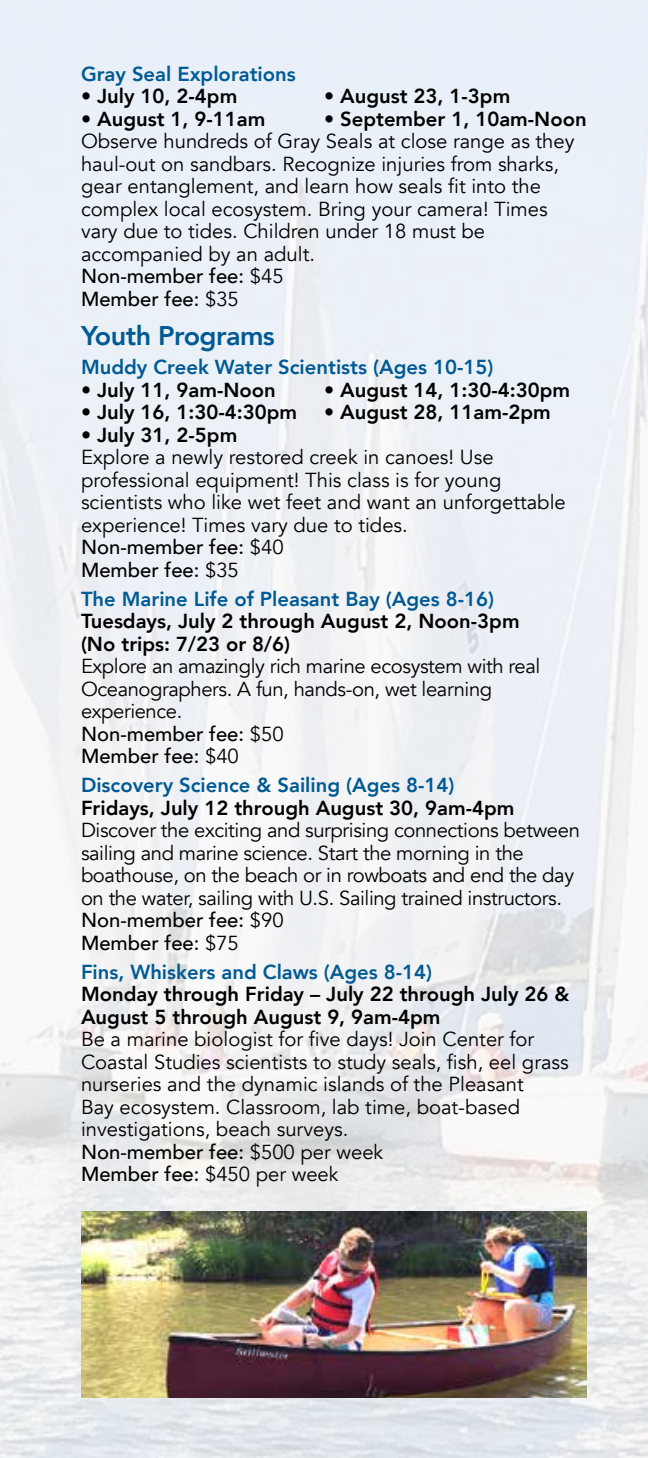
<style>
.page{position:relative;width:648px;height:1458px;background:#fff}
.page>*{position:absolute;margin:0;border:0;box-sizing:border-box;transform-origin:0 0}
.t1{font:800 27px "Avenir";letter-spacing:-.02em;color:#005a93}
.t2{font:20.25px/22.5px "Avenir";color:#000}
.t3{font:20.25px/22.5px "Avenir";letter-spacing:-.02em;color:#000}
.t4{font:800 20.25px/22.5px "Avenir";color:#000}
.t5{font:800 20.25px "Avenir";color:#005a93}
.s1{font-weight:500}
</style>
<div class="page">
<img style="left:0;top:0;width:648px;height:1458px">
<img style="left:81px;top:1212px;width:506px;height:185px">
<p class="t5" style="left:81px;top:58px;width:216px">Gray Seal Explorations</p>
<p class="t4" style="left:81px;top:85px;width:158px">• July 10, 2-4pm</p>
<p class="t4" style="left:324px;top:85px;width:188px">• August 23, 1-3pm</p>
<p class="t4" style="left:81px;top:108px;width:186px">• August 1, 9-11am</p>
<p class="t4" style="left:324px;top:108px;width:264px">• September 1, 10am-Noon</p>
<p class="t2" style="left:81px;top:131px;width:495px">Observe hundreds of Gray Seals at close range as they haul-out on sandbars. Recognize injuries from sharks, gear entanglement, and learn how seals fit into the complex local ecosystem. Bring your camera! Times vary due to tides. Children under 18 must be accompanied by an adult.<br><span class="s1">Non-member fee:</span> $45<br><span class="s1">Member fee:</span> $35</p>
<h1 class="t1" style="left:81px;top:315px;width:195px">Youth Programs</h1>
<p class="t5" style="left:81px;top:352px;width:414px">Muddy Creek Water Scientists (Ages 10-15)</p>
<p class="t4" style="left:81px;top:379px;width:196px">• July 11, 9am-Noon</p>
<p class="t4" style="left:324px;top:379px;width:248px">• August 14, 1:30-4:30pm</p>
<p class="t4" style="left:81px;top:401px;width:218px">• July 16, 1:30-4:30pm</p>
<p class="t4" style="left:324px;top:401px;width:228px">• August 28, 11am-2pm</p>
<p class="t4" style="left:81px;top:424px;width:158px">• July 31, 2-5pm</p>
<p class="t2" style="left:81px;top:446px;width:486px">Explore a newly restored creek in canoes! Use professional equipment! This class is for young scientists who like wet feet and want an unforgettable experience! Times vary due to tides.<br><span class="s1">Non-member fee:</span> $40<br><span class="s1">Member fee:</span> $35</p>
<p class="t5" style="left:81px;top:583px;width:415px">The Marine Life of Pleasant Bay (Ages 8-16)</p>
<p class="t4" style="left:81px;top:610px;width:440px">Tuesdays, July 2 through August 2, Noon-3pm (No trips: 7/23 or 8/6)</p>
<p class="t3" style="left:81px;top:655px;width:461px">Explore an amazingly rich marine ecosystem with real<br>Oceanographers. A fun, hands-on, wet learning experience.<br><span class="s1">Non-member fee:</span> $50<br><span class="s1">Member fee:</span> $40</p>
<p class="t5" style="left:81px;top:769px;width:375px">Discovery Science &amp; Sailing (Ages 8-14)</p>
<p class="t4" style="left:81px;top:797px;width:435px">Fridays, July 12 through August 30, 9am-4pm</p>
<p class="t3" style="left:81px;top:819px;width:500px">Discover the exciting and surprising connections between sailing and marine science. Start the morning in the boathouse, on the beach or in rowboats and end the day on the water, sailing with U.S. Sailing trained instructors.<br><span class="s1">Non-member fee:</span> $90<br><span class="s1">Member fee:</span> $75</p>
<p class="t5" style="left:81px;top:956px;width:353px">Fins, Whiskers and Claws (Ages 8-14)</p>
<p class="t4" style="left:81px;top:983px;width:490px">Monday through Friday – July 22 through July 26 &amp;<br>August 5 through August 9, 9am-4pm</p>
<p class="t2" style="left:81px;top:1028px;width:489px">Be a marine biologist for five days! Join Center for Coastal Studies scientists to study seals, fish, eel grass nurseries and the dynamic islands of the Pleasant<br>Bay ecosystem. Classroom, lab time, boat-based investigations, beach surveys.<br><span class="s1">Non-member fee:</span> $500 per week<br><span class="s1">Member fee:</span> $450 per week</p>
</div>
